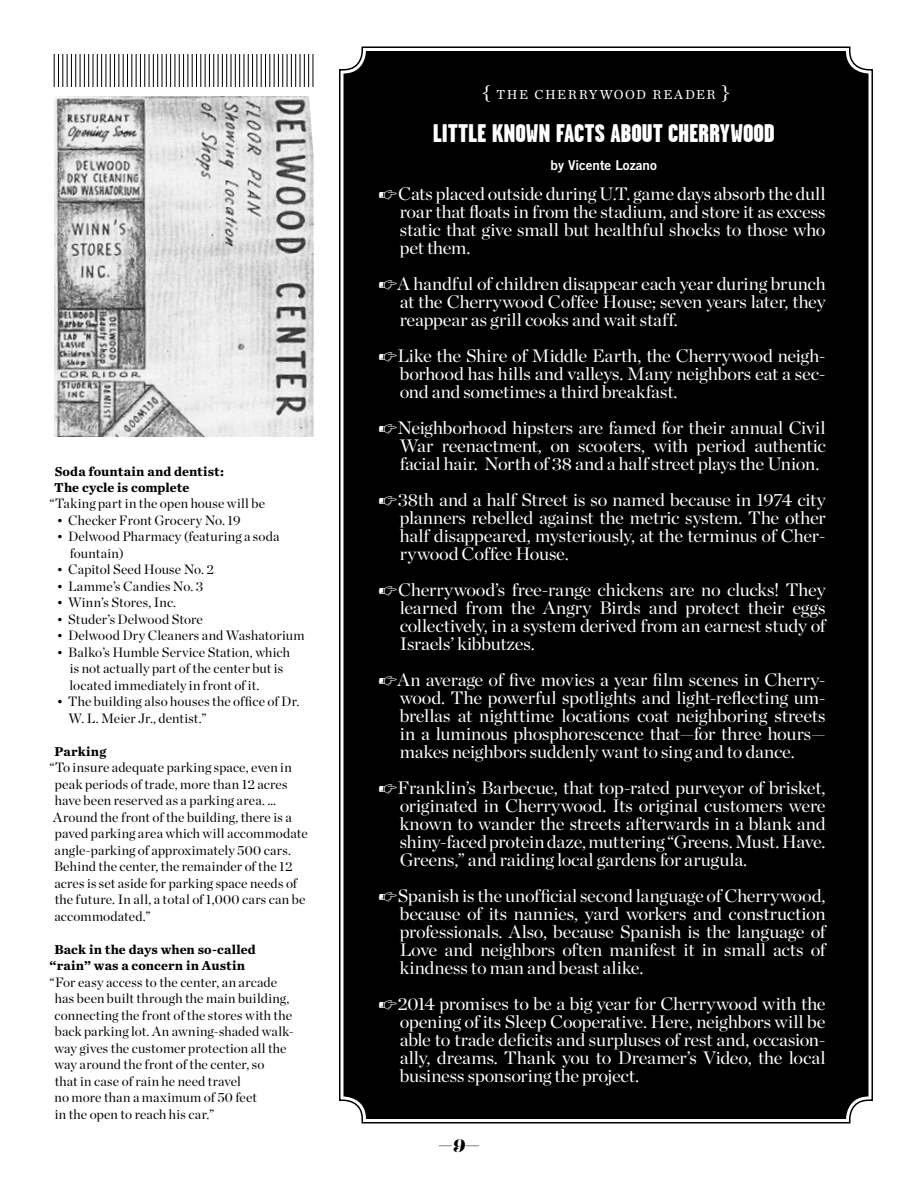
<style>
.page{position:relative;width:918px;height:1188px;background:#fff}
.page>*{position:absolute;margin:0;border:0;box-sizing:border-box;transform-origin:0 0}
.t1{font:900 25.5px "Garage Gothic";letter-spacing:-.005em;color:#fff}
.t2{font:19.5px "Chronicle Display";color:#000}
.t3{font:18px/18px "Chronicle Display";letter-spacing:-.015em;color:#fff;text-align:justify}
.t4{font:13.65px "Chronicle Text O1";letter-spacing:.11em;color:#fff}
.t5{font:13.5px/16.5px "Chronicle Display";letter-spacing:.01em;color:#000}
.t6{font:700 13.5px/16.5px "Chronicle Text O1";letter-spacing:.005em;color:#000}
.t7{font:13.5px "Trade Gothic Bold Two";letter-spacing:-.005em;color:#fff}
.s1{font-size:19.5px}
.s2{font-family:"Scala Hands";font-size:21px}
.s3{font-family:"Lust Script Display";font-size:18px}
</style>
<div class="page">
<hr style="left:295px;top:54px;width:1px;height:33px;background:#000">
<hr style="left:291px;top:54px;width:1px;height:33px;background:#000">
<hr style="left:287px;top:54px;width:1px;height:33px;background:#000">
<hr style="left:282px;top:54px;width:1px;height:33px;background:#000">
<hr style="left:278px;top:54px;width:1px;height:33px;background:#000">
<hr style="left:274px;top:54px;width:1px;height:33px;background:#000">
<hr style="left:270px;top:54px;width:1px;height:33px;background:#000">
<hr style="left:265px;top:54px;width:1px;height:33px;background:#000">
<hr style="left:261px;top:54px;width:1px;height:33px;background:#000">
<hr style="left:257px;top:54px;width:1px;height:33px;background:#000">
<hr style="left:252px;top:54px;width:1px;height:33px;background:#000">
<hr style="left:248px;top:54px;width:1px;height:33px;background:#000">
<hr style="left:244px;top:54px;width:1px;height:33px;background:#000">
<hr style="left:239px;top:54px;width:1px;height:33px;background:#000">
<hr style="left:235px;top:54px;width:1px;height:33px;background:#000">
<hr style="left:231px;top:54px;width:1px;height:33px;background:#000">
<hr style="left:226px;top:54px;width:1px;height:33px;background:#000">
<hr style="left:222px;top:54px;width:1px;height:33px;background:#000">
<hr style="left:218px;top:54px;width:1px;height:33px;background:#000">
<hr style="left:213px;top:54px;width:1px;height:33px;background:#000">
<hr style="left:209px;top:54px;width:1px;height:33px;background:#000">
<hr style="left:205px;top:54px;width:1px;height:33px;background:#000">
<hr style="left:201px;top:54px;width:1px;height:33px;background:#000">
<hr style="left:196px;top:54px;width:1px;height:33px;background:#000">
<hr style="left:192px;top:54px;width:1px;height:33px;background:#000">
<hr style="left:188px;top:54px;width:1px;height:33px;background:#000">
<hr style="left:183px;top:54px;width:1px;height:33px;background:#000">
<hr style="left:179px;top:54px;width:1px;height:33px;background:#000">
<hr style="left:175px;top:54px;width:1px;height:33px;background:#000">
<hr style="left:170px;top:54px;width:1px;height:33px;background:#000">
<hr style="left:166px;top:54px;width:1px;height:33px;background:#000">
<hr style="left:162px;top:54px;width:1px;height:33px;background:#000">
<hr style="left:157px;top:54px;width:1px;height:33px;background:#000">
<hr style="left:153px;top:54px;width:1px;height:33px;background:#000">
<hr style="left:149px;top:54px;width:1px;height:33px;background:#000">
<hr style="left:144px;top:54px;width:1px;height:33px;background:#000">
<hr style="left:140px;top:54px;width:1px;height:33px;background:#000">
<hr style="left:136px;top:54px;width:1px;height:33px;background:#000">
<hr style="left:132px;top:54px;width:1px;height:33px;background:#000">
<hr style="left:127px;top:54px;width:1px;height:33px;background:#000">
<hr style="left:123px;top:54px;width:1px;height:33px;background:#000">
<hr style="left:119px;top:54px;width:1px;height:33px;background:#000">
<hr style="left:114px;top:54px;width:1px;height:33px;background:#000">
<hr style="left:110px;top:54px;width:1px;height:33px;background:#000">
<hr style="left:106px;top:54px;width:1px;height:33px;background:#000">
<hr style="left:101px;top:54px;width:1px;height:33px;background:#000">
<hr style="left:97px;top:54px;width:1px;height:33px;background:#000">
<hr style="left:93px;top:54px;width:1px;height:33px;background:#000">
<hr style="left:88px;top:54px;width:1px;height:33px;background:#000">
<hr style="left:84px;top:54px;width:1px;height:33px;background:#000">
<hr style="left:80px;top:54px;width:1px;height:33px;background:#000">
<hr style="left:75px;top:54px;width:1px;height:33px;background:#000">
<hr style="left:71px;top:54px;width:1px;height:33px;background:#000">
<hr style="left:67px;top:54px;width:1px;height:33px;background:#000">
<hr style="left:63px;top:54px;width:1px;height:33px;background:#000">
<hr style="left:58px;top:54px;width:1px;height:33px;background:#000">
<hr style="left:54px;top:54px;width:1px;height:33px;background:#000">
<hr style="left:313px;top:54px;width:1px;height:33px;background:#000">
<hr style="left:308px;top:54px;width:1px;height:33px;background:#000">
<hr style="left:304px;top:54px;width:1px;height:33px;background:#000">
<hr style="left:300px;top:54px;width:1px;height:33px;background:#000">
<div style="left:339px;top:46px;width:534px;height:1078px;background:#000"></div>
<img style="left:54px;top:96px;width:260px;height:341px">
<p class="t6" style="left:54px;top:462px;width:171px">Soda fountain and dentist:<br>The cycle is complete</p>
<p class="t5" style="left:49px;top:495px;width:217px">“Taking part in the open house will be</p>
<p class="t5" style="left:57px;top:512px;width:185px">• Checker Front Grocery No. 19</p>
<p class="t5" style="left:70px;top:528px;width:211px;text-indent:-13px">• Delwood Pharmacy (featuring a soda fountain)</p>
<p class="t5" style="left:57px;top:561px;width:159px">• Capitol Seed House No. 2</p>
<p class="t5" style="left:57px;top:578px;width:148px">• Lamme’s Candies No. 3</p>
<p class="t5" style="left:57px;top:594px;width:121px">• Winn’s Stores, Inc.</p>
<p class="t5" style="left:57px;top:611px;width:148px">• Studer’s Delwood Store</p>
<p class="t5" style="left:57px;top:627px;width:249px">• Delwood Dry Cleaners and Washatorium</p>
<p class="t5" style="left:70px;top:644px;width:222px;text-indent:-13px">• Balko’s Humble Service Station, which is not actually part of the center but is located immediately in front of it.</p>
<p class="t5" style="left:69px;top:693px;width:232px;text-indent:-12px">• The building also houses the office of Dr.<br>W. L. Meier Jr., dentist.”</p>
<p class="t6" style="left:55px;top:743px;width:53px">Parking</p>
<p class="t5" style="left:49px;top:759px;width:260px">“To insure adequate parking space, even in peak periods of trade, more than 12 acres have been reserved as a parking area. … Around the front of the building, there is a paved parking area which will accommodate angle-parking of approximately 500 cars.<br>Behind the center, the remainder of the 12 acres is set aside for parking space needs of the future. In all, a total of 1,000 cars can be accommodated.”</p>
<p class="t6" style="left:50px;top:941px;width:208px;text-indent:5px">Back in the days when so-called “rain” was a concern in Austin</p>
<p class="t5" style="left:54px;top:974px;width:241px;text-indent:-5px">“For easy access to the center, an arcade has been built through the main building, connecting the front of the stores with the back parking lot. An awning-shaded walk&shy;way gives the customer protection all the way around the front of the center, so<br>that in case of rain he need travel<br>no more than a maximum of 50 feet<br>in the open to reach his car.”</p>
<p class="t4" style="left:482px;top:86px;width:249px"><span class="s1">{</span> THE CHERRYWOOD READER <span class="s1">}</span></p>
<h1 class="t1" style="left:433px;top:119px;width:343px">LITTLE KNOWN FACTS ABOUT CHERRYWOOD</h1>
<p class="t7" style="left:551px;top:157px;width:108px">by Vicente Lozano</p>
<p class="t3" style="left:400px;top:185px;width:427px;text-indent:-22px"><span class="s2">A</span>Cats placed outside during U.T. game days absorb the dull roar that floats in from the stadium, and store it as excess static that give small but healthful shocks to those who pet them.</p>
<p class="t3" style="left:400px;top:275px;width:427px;text-indent:-22px"><span class="s2">A</span>A handful of children disappear each year during brunch at the Cherrywood Coffee House; seven years later, they reappear as grill cooks and wait staff.</p>
<p class="t3" style="left:400px;top:347px;width:427px;text-indent:-22px"><span class="s2">A</span>Like the Shire of Middle Earth, the Cherrywood neigh&shy;borhood has hills and valleys. Many neighbors eat a sec&shy;ond and sometimes a third breakfast.</p>
<p class="t3" style="left:400px;top:419px;width:427px;text-indent:-22px"><span class="s2">A</span>Neighborhood hipsters are famed for their annual Civil War reenactment, on scooters, with period authentic facial hair. North of 38 and a half street plays the Union.</p>
<p class="t3" style="left:400px;top:491px;width:427px;text-indent:-23px"><span class="s2">A</span>38th and a half Street is so named because in 1974 city planners rebelled against the metric system. The other half disappeared, mysteriously, at the terminus of Cher&shy;rywood Coffee House.</p>
<p class="t3" style="left:400px;top:581px;width:427px;text-indent:-22px"><span class="s2">A</span>Cherrywood’s free-range chickens are no clucks! They learned from the Angry Birds and protect their eggs collectively, in a system derived from an earnest study of Israels’ kibbutzes.</p>
<p class="t3" style="left:400px;top:671px;width:427px;text-indent:-23px"><span class="s2">A</span>An average of five movies a year film scenes in Cherry&shy;wood. The powerful spotlights and light-reflecting um&shy;brellas at nighttime locations coat neighboring streets in a luminous phosphorescence that—for three hours— makes neighbors suddenly want to sing and to dance.</p>
<p class="t3" style="left:400px;top:779px;width:427px;text-indent:-22px"><span class="s2">A</span>Franklin’s Barbecue, that top-rated purveyor of brisket, originated in Cherrywood. Its original customers were known to wander the streets afterwards in a blank and shiny-faced protein daze, muttering “Greens. Must. Have.<br>Greens,” and raiding local gardens for arugula.</p>
<p class="t3" style="left:400px;top:887px;width:427px;text-indent:-23px"><span class="s2">A</span>Spanish is the unofficial second language of Cherrywood, because of its nannies, yard workers and construction professionals. Also, because Spanish is the language of Love and neighbors often manifest it in small acts of kindness to man and beast alike.</p>
<p class="t3" style="left:400px;top:995px;width:427px;text-indent:-22px"><span class="s2">A</span>2014 promises to be a big year for Cherrywood with the opening of its Sleep Cooperative. Here, neighbors will be able to trade deficits and surpluses of rest and, occasion&shy;ally, dreams. Thank you to Dreamer’s Video, the local business sponsoring the project.</p>
<p class="t2" style="left:438px;top:1132px;width:44px">—<span class="s3">9</span>—</p>
</div>
